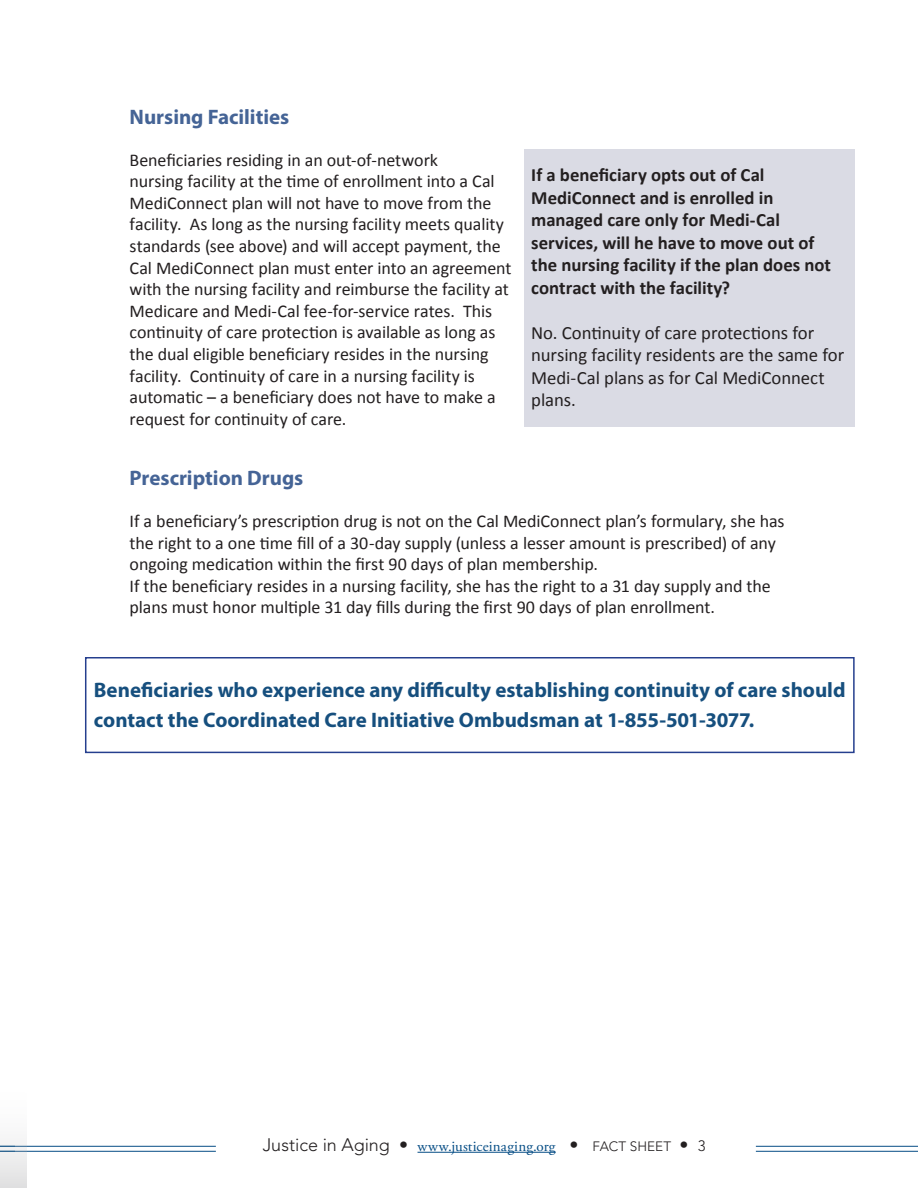
<style>
.page{position:relative;width:918px;height:1188px;background:#fff}
.page>*{position:absolute;margin:0;border:0;box-sizing:border-box;transform-origin:0 0}
.Subhead_2{font:700 21px/30px "Myriad Pro";color:#164f7e}
.Subhead_2-2{font:700 21px "Myriad Pro";color:#456496}
.Body_text_1{font:700 18.75px/22.5px "Calibri";color:#231f20}
.Body_text_1-2{font:18.75px/22.5px "Calibri";letter-spacing:-.005em;color:#231f20}
.Body_text_1-3{font:18px/21.6px "Calibri";letter-spacing:-.005em;color:#231f20}
.t1{font:15px "Adobe Garamond Pro";letter-spacing:.015em;color:#064d85}
.s1{font-family:"Avenir LT Std";font-weight:300;font-size:18px;color:#231f20}
.s2{font-family:"Avenir LT Std";font-weight:300;font-size:13.5px;color:#231f20}
.s3{font-family:"Avenir LT Std";font-weight:300;color:#231f20}
</style>
<div class="page">
<hr style="left:418px;top:1152px;width:138px;height:1px;background:#064d85">
<hr style="left:0;top:1151px;width:216px;height:1px;background:#064d85">
<hr style="left:0;top:1146px;width:216px;height:1px;background:#064d85">
<hr style="left:756px;top:1151px;width:162px;height:1px;background:#064d85">
<hr style="left:756px;top:1146px;width:162px;height:1px;background:#064d85">
<svg style="left:0;top:1140px;width:27px;height:48px"></svg>
<div style="left:85px;top:657px;width:770px;height:96px;border:2px solid #253f8e"></div>
<div style="left:524px;top:149px;width:331px;height:278px;background:#dadbe4"></div>
<p class="Subhead_2-2" style="left:130px;top:103px;width:161px">Nursing Facilities</p>
<p class="Body_text_1-3" style="left:130px;top:149px;width:383px">Beneficiaries residing in an out-of-network<br>nursing facility at the time of enrollment into a Cal MediConnect plan will not have to move from the facility. As long as the nursing facility meets quality standards (see above) and will accept payment, the Cal MediConnect plan must enter into an agreement with the nursing facility and reimburse the facility at Medicare and Medi-Cal fee-for-service rates. This continuity of care protection is available as long as the dual eligible beneficiary resides in the nursing facility. Continuity of care in a nursing facility is automatic – a beneficiary does not have to make a request for continuity of care.</p>
<p class="Body_text_1" style="left:531px;top:164px;width:301px">If a beneficiary opts out of Cal<br>MediConnect and is enrolled in managed care only for Medi-Cal services, will he have to move out of the nursing facility if the plan does not contract with the facility?</p>
<p class="Body_text_1-2" style="left:531px;top:322px;width:315px">No. Continuity of care protections for nursing facility residents are the same for<br>Medi-Cal plans as for Cal MediConnect plans.</p>
<p class="Subhead_2-2" style="left:130px;top:464px;width:175px">Prescription Drugs</p>
<p class="Body_text_1-3" style="left:130px;top:510px;width:657px">If a beneficiary’s prescription drug is not on the Cal MediConnect plan’s formulary, she has the right to a one time fill of a 30-day supply (unless a lesser amount is prescribed) of any ongoing medication within the first 90 days of plan membership.</p>
<p class="Body_text_1-3" style="left:130px;top:575px;width:643px">If the beneficiary resides in a nursing facility, she has the right to a 31 day supply and the plans must honor multiple 31 day fills during the first 90 days of plan enrollment.</p>
<p class="Subhead_2" style="left:94px;top:674px;width:753px">Beneficiaries who experience any difficulty establishing continuity of care should contact the Coordinated Care Initiative Ombudsman at 1-855-501-3077.</p>
<p class="t1" style="left:263px;top:1137px;width:444px"><span class="s1">Justice in Aging •</span> www.justiceinaging.org <span class="s1">•</span> <span class="s2">FACT SHEET</span> <span class="s1">•</span> <span class="s3">3</span></p>
</div>
